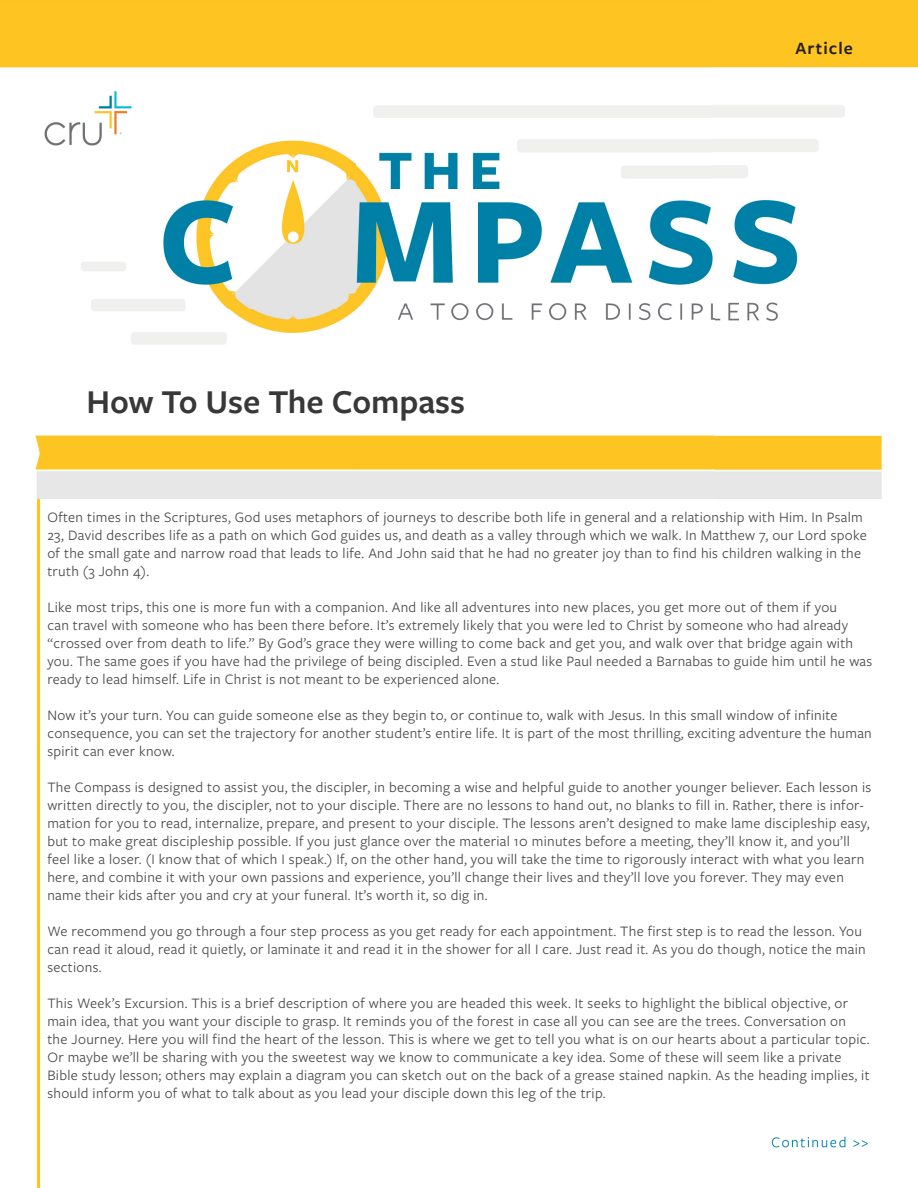
<style>
.page{position:relative;width:918px;height:1188px;background:#fff}
.page>*{position:absolute;margin:0;border:0;box-sizing:border-box;transform-origin:0 0}
.t1{font:600 34.65px "Freight Sans Pro";color:#383839}
.t2{font:600 18px "Freight Sans Pro";letter-spacing:.06em;color:#231f20}
.t3{font:15px/18px "Freight Sans Pro";letter-spacing:.02em;color:#494a4b}
</style>
<div class="page">
<img style="left:0;top:0;width:918px;height:1188px">
<h1 class="t1" style="left:86px;top:378px;width:380px">How To Use The Compass</h1>
<p class="t2" style="left:796px;top:36px;width:59px">Article</p>
<p class="t3" style="left:47px;top:508px;width:821px">Often times in the Scriptures, God uses metaphors of journeys to describe both life in general and a relationship with Him. In Psalm 23, David describes life as a path on which God guides us, and death as a valley through which we walk. In Matthew 7, our Lord spoke of the small gate and narrow road that leads to life. And John said that he had no greater joy than to find his children walking in the truth (3 John 4).</p>
<p class="t3" style="left:47px;top:598px;width:826px">Like most trips, this one is more fun with a companion. And like all adventures into new places, you get more out of them if you<br>can travel with someone who has been there before. It’s extremely likely that you were led to Christ by someone who had already “crossed over from death to life.” By God’s grace they were willing to come back and get you, and walk over that bridge again with you. The same goes if you have had the privilege of being discipled. Even a stud like Paul needed a Barnabas to guide him until he was ready to lead himself. Life in Christ is not meant to be experienced alone.</p>
<p class="t3" style="left:47px;top:706px;width:826px">Now it’s your turn. You can guide someone else as they begin to, or continue to, walk with Jesus. In this small window of infinite consequence, you can set the trajectory for another student’s entire life. It is part of the most thrilling, exciting adventure the human spirit can ever know.</p>
<p class="t3" style="left:47px;top:778px;width:825px">The Compass is designed to assist you, the discipler, in becoming a wise and helpful guide to another younger believer. Each lesson is written directly to you, the discipler, not to your disciple. There are no lessons to hand out, no blanks to fill in. Rather, there is infor&shy;mation for you to read, internalize, prepare, and present to your disciple. The lessons aren’t designed to make lame discipleship easy, but to make great discipleship possible. If you just glance over the material 10 minutes before a meeting, they’ll know it, and you’ll feel like a loser. (I know that of which I speak.) If, on the other hand, you will take the time to rigorously interact with what you learn here, and combine it with your own passions and experience, you’ll change their lives and they’ll love you forever. They may even name their kids after you and cry at your funeral. It’s worth it, so dig in.</p>
<p class="t3" style="left:47px;top:922px;width:820px">We recommend you go through a four step process as you get ready for each appointment. The first step is to read the lesson. You can read it aloud, read it quietly, or laminate it and read it in the shower for all I care. Just read it. As you do though, notice the main sections.</p>
<p class="t3" style="left:47px;top:994px;width:824px">This Week’s Excursion. This is a brief description of where you are headed this week. It seeks to highlight the biblical objective, or main idea, that you want your disciple to grasp. It reminds you of the forest in case all you can see are the trees. Conversation on the Journey. Here you will find the heart of the lesson. This is where we get to tell you what is on our hearts about a particular topic.<br>Or maybe we’ll be sharing with you the sweetest way we know to communicate a key idea. Some of these will seem like a private Bible study lesson; others may explain a diagram you can sketch out on the back of a grease stained napkin. As the heading implies, it should inform you of what to talk about as you lead your disciple down this leg of the trip.</p>
</div>
